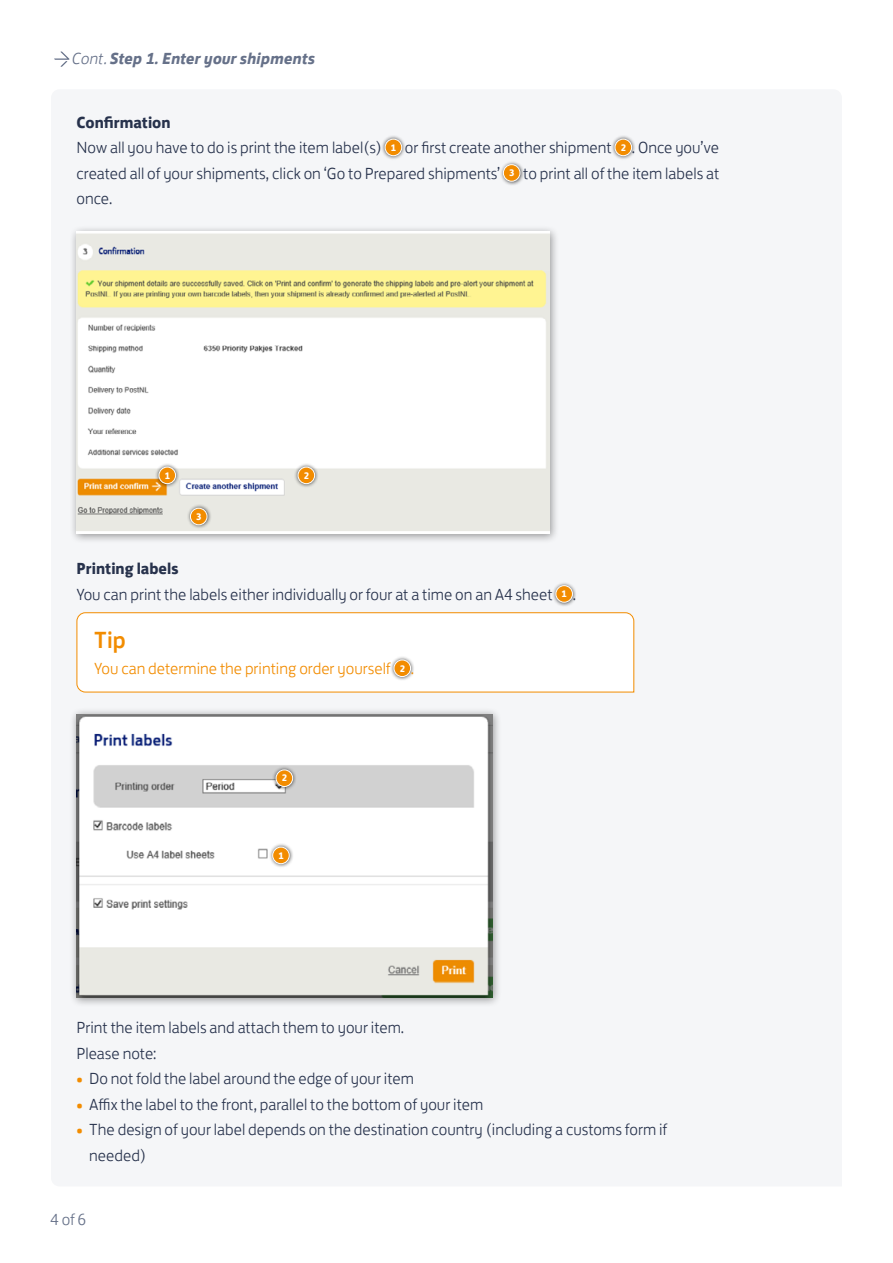
<style>
.page{position:relative;width:893px;height:1263px;background:#fff}
.page>*{position:absolute;margin:0;border:0;box-sizing:border-box;transform-origin:0 0}
.t1{font:500 24px "Post NL";color:#f28c00}
.t2{font:300 16.5px/25.5px "Post NL";color:#27324c}
.t3{font:300 16.5px "Post NL";color:#f28c00}
.t4{font:italic 700 16.5px "Post NL";color:#667189}
.t5{font:300 16.5px "Post NL";color:#667189}
.t6{font:700 9.75px "Post NL";color:#fff}
.s1{font-weight:300}
.s2{font-weight:700}
.s3{font-weight:700;font-size:9.75px;color:#fff}
.s4{font-weight:700;color:#f28c00}
</style>
<div class="page">
<div style="left:381px;top:135px;width:25px;height:25px;background:#000;opacity:.75"></div>
<div style="left:385px;top:139px;width:17px;height:17px;background:#f28c00;border-radius:50%"></div>
<div style="left:385px;top:139px;width:17px;height:17px;border:1px solid #fff;border-radius:50%"></div>
<div style="left:611px;top:135px;width:25px;height:25px;background:#000;opacity:.75"></div>
<div style="left:615px;top:139px;width:17px;height:17px;background:#f28c00;border-radius:50%"></div>
<div style="left:615px;top:139px;width:17px;height:17px;border:1px solid #fff;border-radius:50%"></div>
<div style="left:499px;top:160px;width:26px;height:26px;background:#000;opacity:.75"></div>
<div style="left:503px;top:165px;width:17px;height:16px;background:#f28c00;border-radius:50%"></div>
<div style="left:503px;top:164px;width:17px;height:18px;border:1px solid #fff;border-radius:50%"></div>
<div style="left:552px;top:581px;width:25px;height:26px;background:#000;opacity:.75"></div>
<div style="left:556px;top:586px;width:16px;height:16px;background:#f28c00;border-radius:50%"></div>
<div style="left:555px;top:585px;width:18px;height:18px;border:1px solid #fff;border-radius:50%"></div>
<div style="left:70px;top:225px;width:490px;height:319px;background:#000;opacity:.4"></div>
<img style="left:77px;top:232px;width:473px;height:302px">
<div style="left:70px;top:708px;width:432px;height:299px;background:#000;opacity:.4"></div>
<img style="left:77px;top:714px;width:415px;height:283px">
<div style="left:155px;top:463px;width:25px;height:25px;background:#000;opacity:.75"></div>
<div style="left:159px;top:467px;width:17px;height:17px;background:#f28c00;border-radius:50%"></div>
<div style="left:159px;top:467px;width:17px;height:17px;border:1px solid #fff;border-radius:50%"></div>
<div style="left:268px;top:843px;width:26px;height:25px;background:#000;opacity:.75"></div>
<div style="left:273px;top:847px;width:16px;height:17px;background:#f28c00;border-radius:50%"></div>
<div style="left:272px;top:847px;width:18px;height:17px;border:1px solid #fff;border-radius:50%"></div>
<div style="left:294px;top:463px;width:25px;height:25px;background:#000;opacity:.75"></div>
<div style="left:298px;top:467px;width:17px;height:17px;background:#f28c00;border-radius:50%"></div>
<div style="left:298px;top:467px;width:17px;height:17px;border:1px solid #fff;border-radius:50%"></div>
<div style="left:272px;top:766px;width:25px;height:25px;background:#000;opacity:.75"></div>
<div style="left:276px;top:770px;width:17px;height:16px;background:#f28c00;border-radius:50%"></div>
<div style="left:276px;top:769px;width:17px;height:18px;border:1px solid #fff;border-radius:50%"></div>
<div style="left:186px;top:504px;width:26px;height:25px;background:#000;opacity:.75"></div>
<div style="left:190px;top:508px;width:17px;height:17px;background:#f28c00;border-radius:50%"></div>
<div style="left:190px;top:508px;width:17px;height:17px;border:1px solid #fff;border-radius:50%"></div>
<svg style="left:76px;top:612px;width:559px;height:81px"></svg>
<svg style="left:54px;top:51px;width:16px;height:16px"></svg>
<p class="t4" style="left:72px;top:44px;width:244px"><span class="s1">Cont.</span> Step 1. Enter your shipments</p>
<p class="t2" style="left:77px;top:108px;width:644px"><span class="s2">Confirmation<br></span>Now all you have to do is print the item label(s) <span class="s3">1</span> or first create another shipment <span class="s3">2</span> . Once you’ve created all of your shipments, click on ‘Go to Prepared shipments’ <span class="s3">3</span> to print all of the item labels at once.</p>
<p class="t6" style="left:165px;top:467px;width:7px">1</p>
<p class="t6" style="left:196px;top:508px;width:7px">3</p>
<p class="t6" style="left:304px;top:467px;width:7px">2</p>
<p class="t2" style="left:77px;top:554px;width:501px"><span class="s2">Printing labels<br></span>You can print the labels either individually or four at a time on an A4 sheet <span class="s3">1</span> .</p>
<h1 class="t1" style="left:94px;top:620px;width:33px">Tip</h1>
<p class="t3" style="left:94px;top:655px;width:321px">You can determine the printing order yourself <span class="s3">2</span> .</p>
<p class="t6" style="left:282px;top:770px;width:7px">2</p>
<p class="t6" style="left:278px;top:847px;width:7px">1</p>
<p class="t2" style="left:77px;top:1013px;width:329px">Print the item labels and attach them to your item.<br>Please note:</p>
<p class="t2" style="left:77px;top:1064px;width:339px"><span class="s4">•</span> Do not fold the label around the edge of your item</p>
<p class="t2" style="left:77px;top:1090px;width:408px"><span class="s4">•</span> Affix the label to the front, parallel to the bottom of your item</p>
<p class="t2" style="left:89px;top:1115px;width:579px;text-indent:-13px"><span class="s4">•</span> The design of your label depends on the destination country (including a customs form if needed)</p>
<p class="t5" style="left:51px;top:1206px;width:37px">4 of 6</p>
</div>
